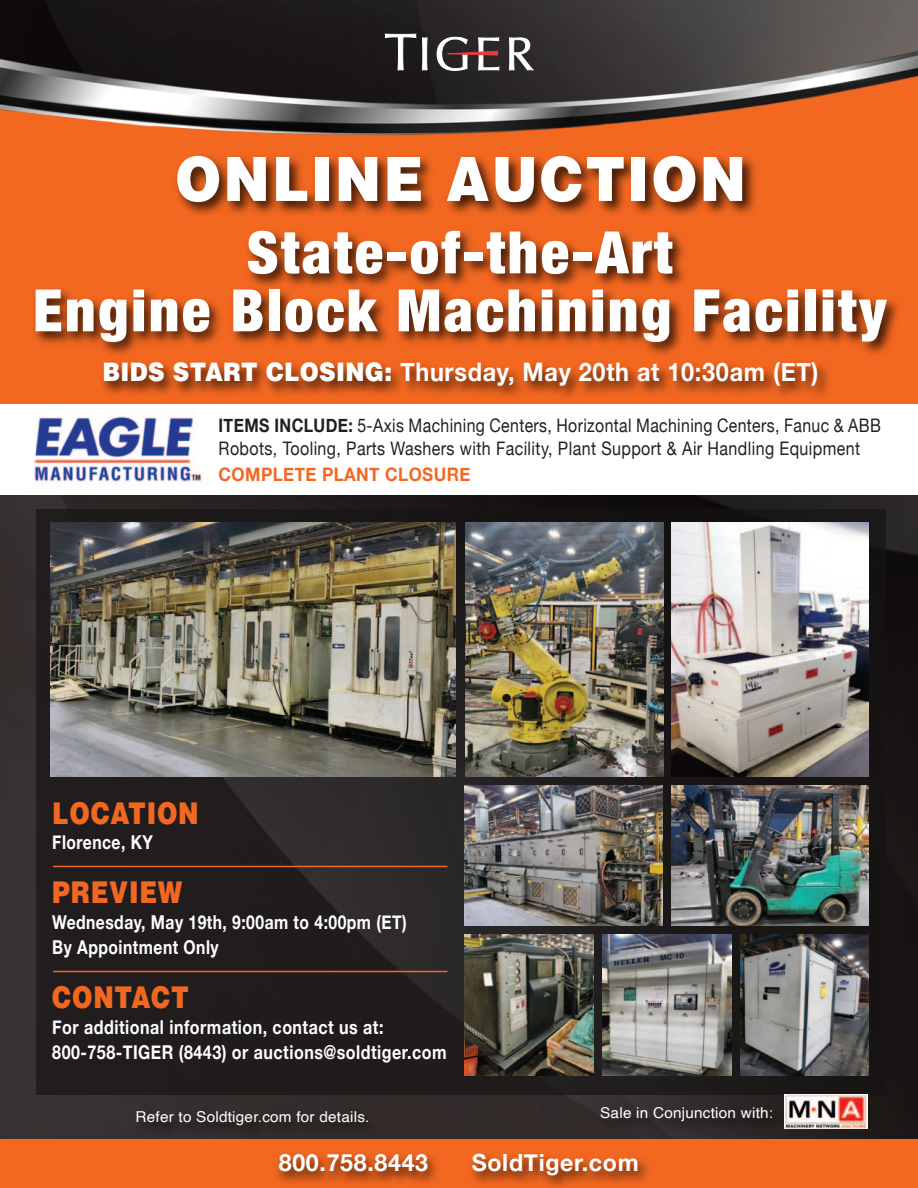
<style>
.page{position:relative;width:918px;height:1188px;background:#fff}
.page>*{position:absolute;margin:0;border:0;box-sizing:border-box;transform-origin:0 0}
.t1{font:900 61.05px "Helvetica";letter-spacing:.04em;color:#fff;scale:.91 1}
.t2{font:900 condensed 58.5px "Helvetica Neue";letter-spacing:.04em;color:#fff}
.t3{font:900 30px "Helvetica";letter-spacing:.03em;color:#f36821;scale:.82 1}
.t4{font:700 25.5px "Helvetica Neue";letter-spacing:.03em;color:#fff;scale:.92 1}
.t5{font:700 23.7px "Helvetica Neue";letter-spacing:.03em;color:#fff}
.t6{font:700 19.05px "Helvetica Neue";letter-spacing:.03em;color:#fff;scale:.84 1}
.t7{font:700 19.05px "Helvetica Neue";letter-spacing:.03em;color:#fff;scale:.82 1}
.t8{font:18.6px/23px "Helvetica Neue";letter-spacing:.025em;color:#231f20;scale:.85 1}
.t9{font:700 18.6px "Helvetica Neue";letter-spacing:.025em;color:#f36821;scale:.91 1}
.t10{font:15px "Helvetica";letter-spacing:.015em;color:#fff}
.s1{font-family:"Helvetica";font-weight:900}
.s2{font-weight:700}
</style>
<div class="page">
<img style="left:0;top:0;width:918px;height:1139px">
<div style="left:36px;top:509px;width:849px;height:586px;background:#161314;opacity:.67"></div>
<div style="left:0;top:177px;width:918px;height:228px;background:#f36821"></div>
<img style="left:0;top:31px;width:918px;height:146px">
<div style="left:0;top:405px;width:918px;height:90px;background:#fff"></div>
<img style="left:3px;top:217px;width:915px;height:154px">
<img style="left:50px;top:522px;width:405px;height:255px">
<img style="left:671px;top:522px;width:198px;height:255px">
<img style="left:466px;top:522px;width:197px;height:255px">
<img style="left:465px;top:785px;width:198px;height:141px">
<img style="left:671px;top:785px;width:198px;height:141px">
<img style="left:465px;top:935px;width:129px;height:141px">
<img style="left:603px;top:935px;width:128px;height:141px">
<img style="left:740px;top:935px;width:129px;height:141px">
<img style="left:0;top:1139px;width:918px;height:49px">
<img style="left:88px;top:1101px;width:342px;height:60px">
<img style="left:579px;top:1098px;width:231px;height:60px">
<img style="left:34px;top:418px;width:168px;height:64px">
<hr style="left:53px;top:866px;width:394px;height:1px;background:#f36821">
<hr style="left:53px;top:971px;width:394px;height:1px;background:#f36821">
<img style="left:29px;top:348px;width:875px;height:70px">
<img style="left:147px;top:141px;width:639px;height:110px">
<img style="left:785px;top:1095px;width:83px;height:33px">
<p class="t1" style="left:175px;top:157px;width:629px">ONLINE AUCTION</p>
<p class="t2" style="left:247px;top:232px;width:427px">State-of-the-Art</p>
<p class="t2" style="left:33px;top:290px;width:855px">Engine Block Machining Facility</p>
<p class="t4" style="left:102px;top:356px;width:780px"><span class="s1">BIDS START CLOSING:</span> Thursday, May 20th at 10:30am (ET)</p>
<p class="t8" style="left:219px;top:414px;width:781px"><span class="s2">ITEMS INCLUDE:</span> 5-Axis Machining Centers, Horizontal Machining Centers, Fanuc &amp; ABB<br>Robots, Tooling, Parts Washers with Facility, Plant Support &amp; Air Handling Equipment</p>
<p class="t9" style="left:219px;top:463px;width:278px">COMPLETE PLANT CLOSURE</p>
<p class="t3" style="left:52px;top:802px;width:180px">LOCATION</p>
<p class="t7" style="left:52px;top:831px;width:124px">Florence, KY</p>
<p class="t3" style="left:52px;top:882px;width:160px">PREVIEW</p>
<p class="t7" style="left:52px;top:910px;width:434px">Wednesday, May 19th, 9:00am to 4:00pm (ET)</p>
<p class="t7" style="left:52px;top:936px;width:204px">By Appointment Only</p>
<p class="t3" style="left:52px;top:987px;width:168px">CONTACT</p>
<p class="t6" style="left:52px;top:1015px;width:396px">For additional information, contact us at:</p>
<p class="t6" style="left:52px;top:1041px;width:471px">800-758-TIGER (8443) or auctions@soldtiger.com</p>
<p class="t10" style="left:136px;top:1110px;width:236px">Refer to Soldtiger.com for details.</p>
<p class="t10" style="left:600px;top:1106px;width:175px">Sale in Conjunction with:</p>
<p class="t5" style="left:279px;top:1148px;width:151px">800.758.8443</p>
<p class="t5" style="left:472px;top:1148px;width:169px">SoldTiger.com</p>
</div>
